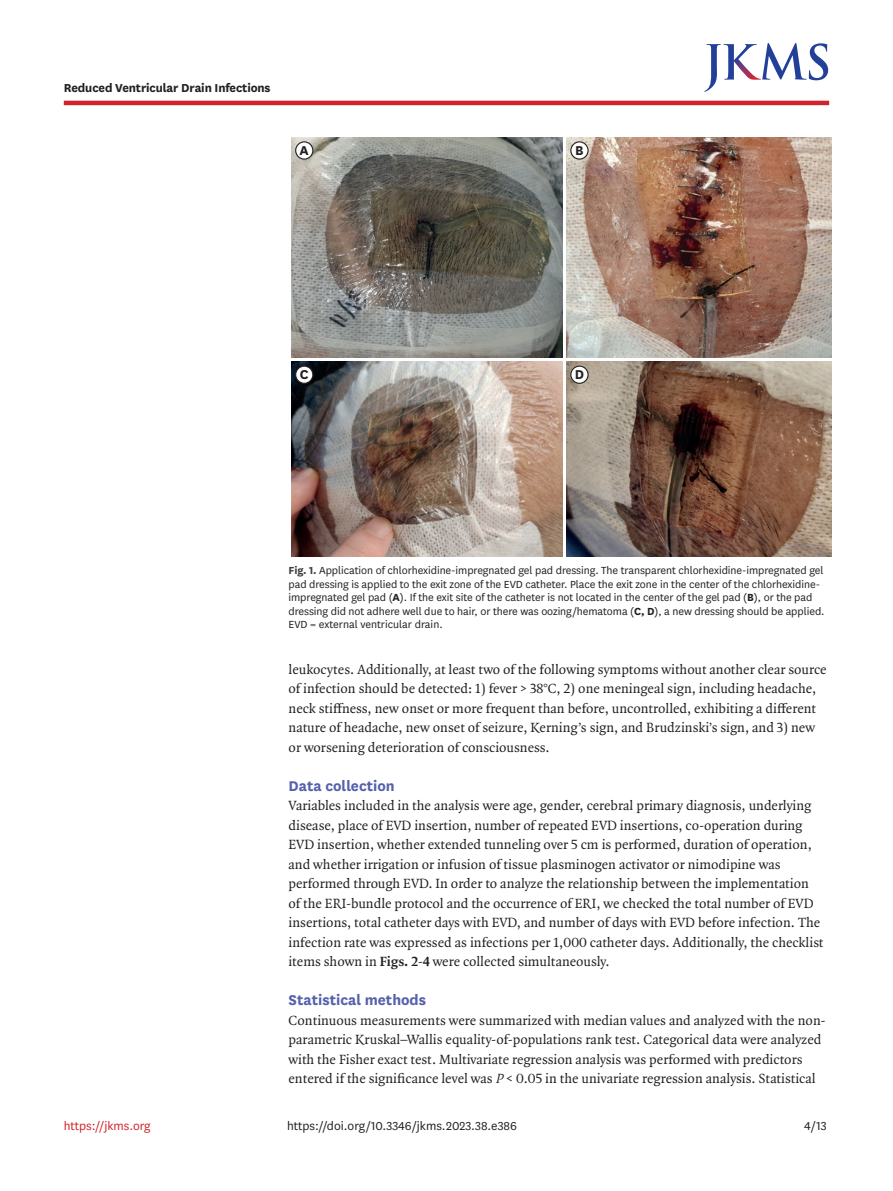
<style>
.page{position:relative;width:893px;height:1191px;background:#fff}
.page>*{position:absolute;margin:0;border:0;box-sizing:border-box;transform-origin:0 0}
.body_title2{font:700 16.5px "National";color:#5661ac}
.t1{font:700 15px "National";color:#231f20}
.body_p_first{font:14.25px/19.5px "Quadraat OT";color:#231f20}
.body_p{font:14.25px/19.5px "Quadraat OT";color:#231f20}
.doi_running_footer{font:13.5px "National";color:#231f20}
.alt-title-type{font:700 13.5px "National";letter-spacing:-.01em;color:#231f20}
.t2{font:13.5px "National";color:#d1232a}
.fig_caption{font:12px/13.5px "National";letter-spacing:-.005em;color:#231f20}
.s1{font-weight:700;color:#3e3e3f}
.s2{font-weight:700}
.s3{font-style:italic}
</style>
<div class="page">
<hr style="left:64px;top:101px;width:765px;height:4px;background:#d1232a">
<svg style="left:704px;top:43px;width:124px;height:49px"></svg>
<img style="left:566px;top:137px;width:265px;height:220px">
<img style="left:291px;top:137px;width:271px;height:220px">
<img style="left:566px;top:361px;width:265px;height:195px">
<img style="left:291px;top:361px;width:271px;height:195px">
<div style="left:296px;top:142px;width:17px;height:17px;background:#fff;border-radius:50%"></div>
<div style="left:295px;top:141px;width:18px;height:19px;border:1px solid #231f20;border-radius:50%"></div>
<div style="left:296px;top:366px;width:17px;height:17px;background:#fff;border-radius:50%"></div>
<div style="left:295px;top:365px;width:18px;height:19px;border:1px solid #231f20;border-radius:50%"></div>
<div style="left:571px;top:366px;width:17px;height:17px;background:#fff;border-radius:50%"></div>
<div style="left:570px;top:365px;width:19px;height:19px;border:1px solid #231f20;border-radius:50%"></div>
<div style="left:571px;top:142px;width:17px;height:17px;background:#fff;border-radius:50%"></div>
<div style="left:570px;top:141px;width:19px;height:19px;border:1px solid #231f20;border-radius:50%"></div>
<p class="alt-title-type" style="left:64px;top:78px;width:208px">Reduced Ventricular Drain Infections</p>
<p class="t1" style="left:300px;top:139px;width:11px">A</p>
<p class="t1" style="left:575px;top:139px;width:10px">B</p>
<p class="t1" style="left:300px;top:363px;width:10px">C</p>
<p class="t1" style="left:575px;top:363px;width:11px">D</p>
<p class="fig_caption" style="left:289px;top:563px;width:538px"><span class="s1">Fig. 1.</span> Application of chlorhexidine-impregnated gel pad dressing. The transparent chlorhexidine-impregnated gel pad dressing is applied to the exit zone of the EVD catheter. Place the exit zone in the center of the chlorhexidine&shy;impregnated gel pad (<span class="s2">A</span>). If the exit site of the catheter is not located in the center of the gel pad (<span class="s2">B</span>), or the pad dressing did not adhere well due to hair, or there was oozing/hematoma (<span class="s2">C, D</span>), a new dressing should be applied.<br>EVD = external ventricular drain.</p>
<p class="body_p" style="left:289px;top:659px;width:539px">leukocytes. Additionally, at least two of the following symptoms without another clear source of infection should be detected: 1) fever &gt; 38°C, 2) one meningeal sign, including headache, neck stiffness, new onset or more frequent than before, uncontrolled, exhibiting a different nature of headache, new onset of seizure, Kerning’s sign, and Brudzinski’s sign, and 3) new or worsening deterioration of consciousness.</p>
<p class="body_title2" style="left:289px;top:774px;width:108px">Data collection</p>
<p class="body_p_first" style="left:289px;top:796px;width:536px">Variables included in the analysis were age, gender, cerebral primary diagnosis, underlying disease, place of EVD insertion, number of repeated EVD insertions, co-operation during EVD insertion, whether extended tunneling over 5 cm is performed, duration of operation, and whether irrigation or infusion of tissue plasminogen activator or nimodipine was performed through EVD. In order to analyze the relationship between the implementation of the ERI-bundle protocol and the occurrence of ERI, we checked the total number of EVD insertions, total catheter days with EVD, and number of days with EVD before infection. The infection rate was expressed as infections per 1,000 catheter days. Additionally, the checklist items shown in <span class="s2">Figs. 2</span>-<span class="s2">4</span> were collected simultaneously.</p>
<p class="body_title2" style="left:289px;top:988px;width:139px">Statistical methods</p>
<p class="body_p_first" style="left:289px;top:1010px;width:538px">Continuous measurements were summarized with median values and analyzed with the non&shy;parametric Kruskal–Wallis equality-of-populations rank test. Categorical data were analyzed with the Fisher exact test. Multivariate regression analysis was performed with predictors entered if the significance level was <span class="s3">P</span> &lt; 0.05 in the univariate regression analysis. Statistical</p>
<p class="doi_running_footer" style="left:804px;top:1116px;width:24px">4/13</p>
<p class="t2" style="left:64px;top:1116px;width:88px">https://jkms.org</p>
<p class="doi_running_footer" style="left:287px;top:1116px;width:231px">https://doi.org/10.3346/jkms.2023.38.e386</p>
</div>
